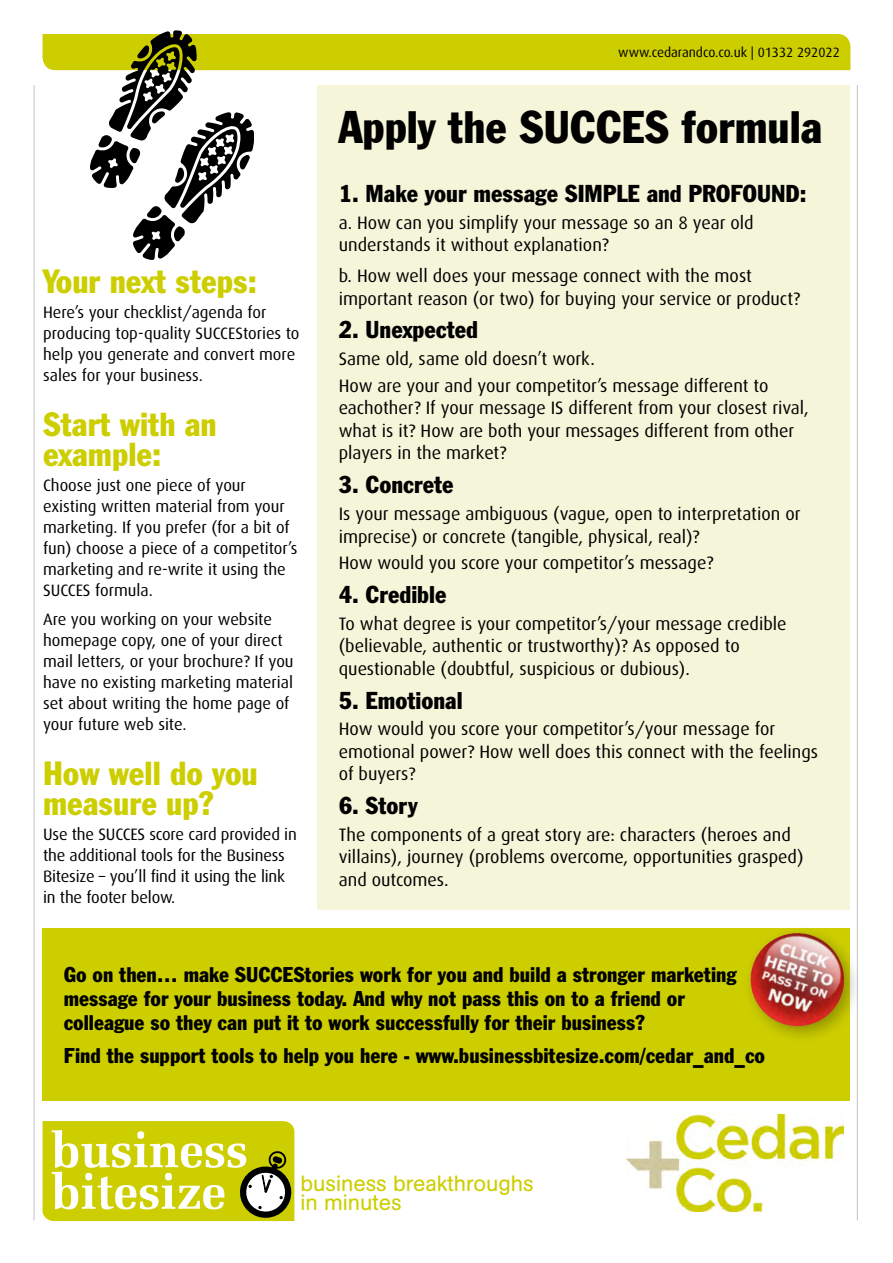
<style>
.page{position:relative;width:893px;height:1263px;background:#fff}
.page>*{position:absolute;margin:0;border:0;box-sizing:border-box;transform-origin:0 0}
.SUBHEAD2{font:condensed 45px "Franklin Gothic BT";color:#000}
.SUBHEAD2-2{font:condensed 33px/30px "Franklin Gothic BT";color:#cdce00}
.SUBHEAD2-3{font:condensed 24px "Franklin Gothic BT";color:#000}
.t1{font:21.9px/18.8px "AG Buch Rounded BQ";color:#cdce00}
.SUBHEAD2-4{font:condensed 21px/24px "Franklin Gothic BT";color:#000}
.first_para2{font:18px/22.5px "Dax";color:#000}
.first_para2-2{font:16.5px/21px "Dax";color:#000}
.t2{font:13.5px "Dax";color:#000}
</style>
<div class="page">
<hr style="left:34px;top:85px;width:1px;height:1135px;background:#c6c6c6">
<hr style="left:857px;top:85px;width:1px;height:1135px;background:#c6c6c6">
<div style="left:43px;top:928px;width:807px;height:173px;background:#cdce00"></div>
<div style="left:741px;top:924px;width:122px;height:121px;background:#000;opacity:.3"></div>
<img style="left:744px;top:933px;width:107px;height:100px">
<svg style="left:43px;top:1121px;width:252px;height:100px"></svg>
<div style="left:262px;top:1175px;width:4px;height:17px;border:1px solid #000"></div>
<img style="left:627px;top:1114px;width:216px;height:97px">
<svg style="left:43px;top:30px;width:807px;height:230px"></svg>
<div style="left:317px;top:85px;width:533px;height:825px;background:#f5f5d9"></div>
<p class="SUBHEAD2-2" style="left:43px;top:265px;width:216px">Your next steps:</p>
<p class="first_para2-2" style="left:43px;top:302px;width:258px">Here’s your checklist/agenda for producing top-quality SUCCEStories to help you generate and convert more sales for your business.</p>
<p class="SUBHEAD2-2" style="left:43px;top:408px;width:175px">Start with an example:</p>
<p class="first_para2-2" style="left:43px;top:475px;width:256px">Choose just one piece of your existing written material from your marketing. If you prefer (for a bit of fun) choose a piece of a competitor’s marketing and re-write it using the<br>SUCCES formula.</p>
<p class="first_para2-2" style="left:43px;top:609px;width:252px">Are you working on your website homepage copy, one of your direct mail letters, or your brochure? If you have no existing marketing material set about writing the home page of your future web site.</p>
<p class="SUBHEAD2-2" style="left:43px;top:757px;width:216px">How well do you measure up?</p>
<p class="first_para2-2" style="left:43px;top:824px;width:255px">Use the SUCCES score card provided in the additional tools for the Business Bitesize – you’ll find it using the link in the footer below.</p>
<p class="t2" style="left:618px;top:45px;width:223px">www.cedarandco.co.uk | 01332 292022</p>
<p class="SUBHEAD2" style="left:339px;top:97px;width:485px">Apply the SUCCES formula</p>
<p class="SUBHEAD2-3" style="left:339px;top:178px;width:469px">1. Make your message SIMPLE and PROFOUND:</p>
<p class="first_para2" style="left:339px;top:211px;width:416px">a. How can you simplify your message so an 8 year old understands it without explanation?</p>
<p class="first_para2" style="left:339px;top:265px;width:463px">b. How well does your message connect with the most important reason (or two) for buying your service or product?</p>
<p class="SUBHEAD2-3" style="left:339px;top:314px;width:141px">2. Unexpected</p>
<p class="first_para2" style="left:339px;top:348px;width:258px">Same old, same old doesn’t work.</p>
<p class="first_para2" style="left:339px;top:375px;width:472px">How are your and your competitor’s message different to eachother? If your message IS different from your closest rival, what is it? How are both your messages different from other players in the market?</p>
<p class="SUBHEAD2-3" style="left:339px;top:469px;width:116px">3. Concrete</p>
<p class="first_para2" style="left:339px;top:503px;width:463px">Is your message ambiguous (vague, open to interpretation or imprecise) or concrete (tangible, physical, real)?</p>
<p class="first_para2" style="left:339px;top:552px;width:376px">How would you score your competitor’s message?</p>
<p class="SUBHEAD2-3" style="left:339px;top:579px;width:109px">4. Credible</p>
<p class="first_para2" style="left:339px;top:612px;width:449px">To what degree is your competitor’s/your message credible (believable, authentic or trustworthy)? As opposed to questionable (doubtful, suspicious or dubious).</p>
<p class="SUBHEAD2-3" style="left:339px;top:684px;width:125px">5. Emotional</p>
<p class="first_para2" style="left:339px;top:718px;width:481px">How would you score your competitor’s/your message for emotional power? How well does this connect with the feelings of buyers?</p>
<p class="SUBHEAD2-3" style="left:339px;top:790px;width:80px">6. Story</p>
<p class="first_para2" style="left:339px;top:823px;width:466px">The components of a great story are: characters (heroes and villains), journey (problems overcome, opportunities grasped) and outcomes.</p>
<p class="SUBHEAD2-4" style="left:64px;top:962px;width:674px">Go on then… make SUCCEStories work for you and build a stronger marketing message for your business today. And why not pass this on to a friend or colleague so they can put it to work successfully for their business?</p>
<p class="SUBHEAD2-4" style="left:64px;top:1043px;width:703px">Find the support tools to help you here - www.businessbitesize.com/cedar_and_co</p>
<p class="t1" style="left:300px;top:1174px;width:235px">business breakthroughs in minutes</p>
</div>
